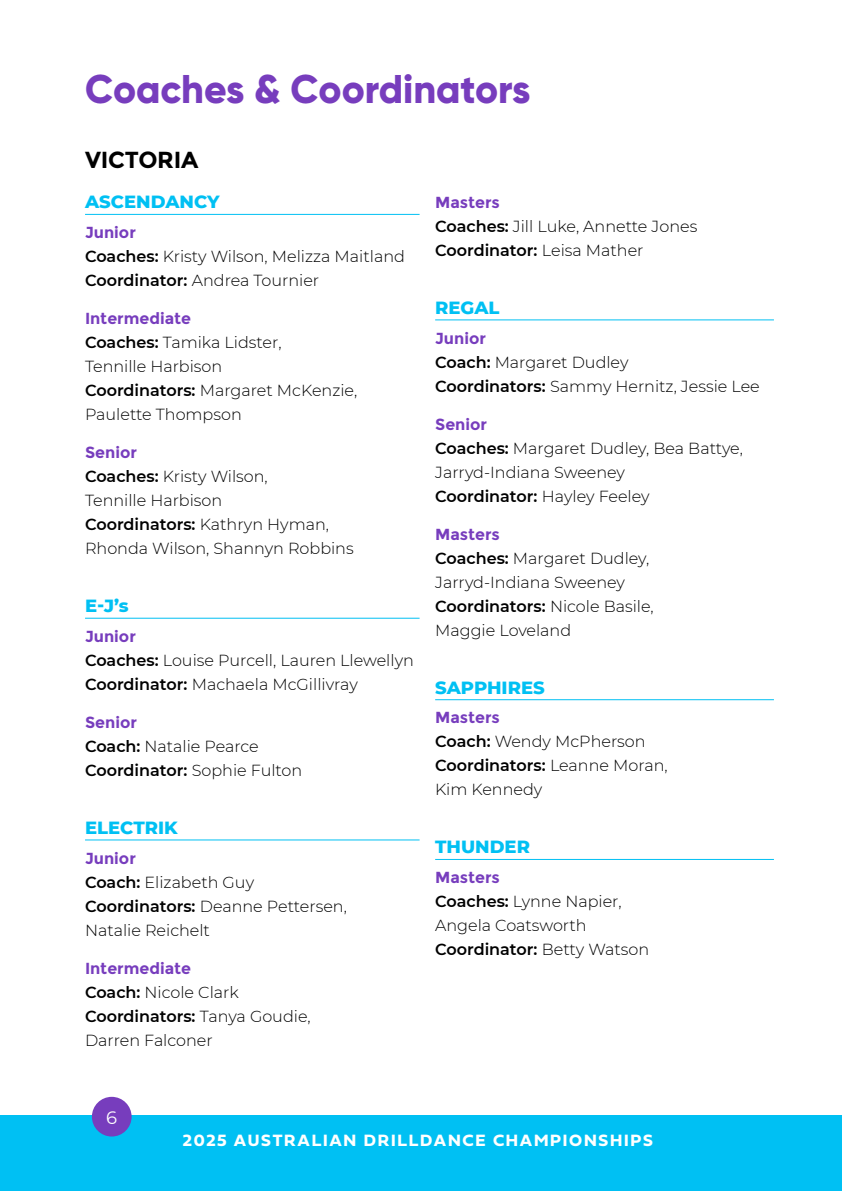
<style>
.page{position:relative;width:842px;height:1191px;background:#fff}
.page>*{position:absolute;margin:0;border:0;box-sizing:border-box;transform-origin:0 0}
.t1{font:800 40px "Gilroy";color:#773dbd}
.t2{font:700 23.2px "Montserrat";letter-spacing:-.01em;color:#000}
.t3{font:800 18px "Montserrat";color:#00c0f3}
.t4{font:18px "Montserrat";color:#fff}
.t5{font:17px "Fieldwork Geo Bold";letter-spacing:.1em;color:#fff}
.t6{font:300 16px/24px "Montserrat";color:#000}
.t7{font:700 16px "Montserrat";color:#773dbd}
.t8{font:600 16px "Montserrat";color:#000}
.s1{font-weight:600}
.s2{font-weight:300}
</style>
<div class="page">
<hr style="left:85px;top:214px;width:335px;height:1px;background:#00c0f3">
<hr style="left:85px;top:618px;width:335px;height:1px;background:#00c0f3">
<hr style="left:85px;top:839px;width:335px;height:1px;background:#00c0f3">
<hr style="left:435px;top:319px;width:339px;height:1px;background:#00c0f3">
<hr style="left:435px;top:699px;width:339px;height:1px;background:#00c0f3">
<hr style="left:435px;top:859px;width:339px;height:1px;background:#00c0f3">
<div style="left:0;top:1115px;width:842px;height:76px;background:#00c0f3"></div>
<div style="left:92px;top:1096px;width:40px;height:40px;background:#773dbd;border-radius:50%"></div>
<p class="t1" style="left:85px;top:64px;width:447px">Coaches &amp; Coordinators</p>
<p class="t2" style="left:85px;top:146px;width:115px">VICTORIA</p>
<p class="t3" style="left:85px;top:189px;width:136px">ASCENDANCY</p>
<p class="t7" style="left:85px;top:223px;width:52px">Junior</p>
<p class="t6" style="left:85px;top:244px;width:321px"><span class="s1">Coaches:</span> Kristy Wilson, Melizza Maitland<br><span class="s1">Coordinator:</span> Andrea Tournier</p>
<p class="t7" style="left:85px;top:309px;width:108px">Intermediate</p>
<p class="t6" style="left:85px;top:330px;width:198px"><span class="s1">Coaches:</span> Tamika Lidster,<br>Tennille Harbison</p>
<p class="t6" style="left:85px;top:378px;width:274px"><span class="s1">Coordinators:</span> Margaret McKenzie,<br>Paulette Thompson</p>
<p class="t7" style="left:85px;top:443px;width:53px">Senior</p>
<p class="t6" style="left:85px;top:464px;width:270px"><span class="s1">Coaches:</span> Kristy Wilson,<br>Tennille Harbison<br><span class="s1">Coordinators:</span> Kathryn Hyman,<br>Rhonda Wilson, Shannyn Robbins</p>
<p class="t3" style="left:85px;top:592px;width:45px">E-J’s</p>
<p class="t7" style="left:85px;top:627px;width:52px">Junior</p>
<p class="t6" style="left:85px;top:648px;width:330px"><span class="s1">Coaches:</span> Louise Purcell, Lauren Llewellyn<br><span class="s1">Coordinator:</span> Machaela McGillivray</p>
<p class="t7" style="left:85px;top:713px;width:53px">Senior</p>
<p class="t6" style="left:85px;top:734px;width:175px"><span class="s1">Coach:</span> Natalie Pearce</p>
<p class="t8" style="left:85px;top:759px;width:219px">Coordinator: <span class="s2">Sophie Fulton</span></p>
<p class="t3" style="left:85px;top:814px;width:94px">ELECTRIK</p>
<p class="t7" style="left:85px;top:848px;width:52px">Junior</p>
<p class="t6" style="left:85px;top:869px;width:171px"><span class="s1">Coach:</span> Elizabeth Guy</p>
<p class="t6" style="left:85px;top:893px;width:263px"><span class="s1">Coordinators:</span> Deanne Pettersen,<br>Natalie Reichelt</p>
<p class="t7" style="left:85px;top:958px;width:108px">Intermediate</p>
<p class="t6" style="left:85px;top:979px;width:155px"><span class="s1">Coach:</span> Nicole Clark</p>
<p class="t6" style="left:85px;top:1003px;width:227px"><span class="s1">Coordinators:</span> Tanya Goudie,<br>Darren Falconer</p>
<p class="t7" style="left:435px;top:193px;width:66px">Masters</p>
<p class="t6" style="left:435px;top:214px;width:264px"><span class="s1">Coaches:</span> Jill Luke, Annette Jones</p>
<p class="t8" style="left:435px;top:239px;width:210px">Coordinator: <span class="s2">Leisa Mather</span></p>
<p class="t3" style="left:435px;top:294px;width:66px">REGAL</p>
<p class="t7" style="left:435px;top:328px;width:52px">Junior</p>
<p class="t6" style="left:435px;top:349px;width:195px"><span class="s1">Coach:</span> Margaret Dudley</p>
<p class="t6" style="left:435px;top:373px;width:326px"><span class="s1">Coordinators:</span> Sammy Hernitz, Jessie Lee</p>
<p class="t7" style="left:435px;top:414px;width:53px">Senior</p>
<p class="t6" style="left:435px;top:435px;width:309px"><span class="s1">Coaches:</span> Margaret Dudley, Bea Battye,<br>Jarryd-Indiana Sweeney</p>
<p class="t8" style="left:435px;top:484px;width:216px">Coordinator: <span class="s2">Hayley Feeley</span></p>
<p class="t7" style="left:435px;top:524px;width:66px">Masters</p>
<p class="t6" style="left:435px;top:545px;width:216px"><span class="s1">Coaches:</span> Margaret Dudley,<br>Jarryd-Indiana Sweeney</p>
<p class="t6" style="left:435px;top:593px;width:220px"><span class="s1">Coordinators:</span> Nicole Basile,<br>Maggie Loveland</p>
<p class="t3" style="left:435px;top:674px;width:111px">SAPPHIRES</p>
<p class="t7" style="left:435px;top:708px;width:66px">Masters</p>
<p class="t6" style="left:435px;top:729px;width:212px"><span class="s1">Coach:</span> Wendy McPherson</p>
<p class="t6" style="left:435px;top:753px;width:234px"><span class="s1">Coordinators:</span> Leanne Moran,<br>Kim Kennedy</p>
<p class="t3" style="left:435px;top:834px;width:96px">THUNDER</p>
<p class="t7" style="left:435px;top:868px;width:66px">Masters</p>
<p class="t6" style="left:435px;top:889px;width:188px"><span class="s1">Coaches:</span> Lynne Napier,<br>Angela Coatsworth</p>
<p class="t8" style="left:435px;top:938px;width:215px">Coordinator: <span class="s2">Betty Watson</span></p>
<p class="t4" style="left:106px;top:1104px;width:12px">6</p>
<p class="t5" style="left:183px;top:1127px;width:471px">2025 AUSTRALIAN DRILLDANCE CHAMPIONSHIPS</p>
</div>
